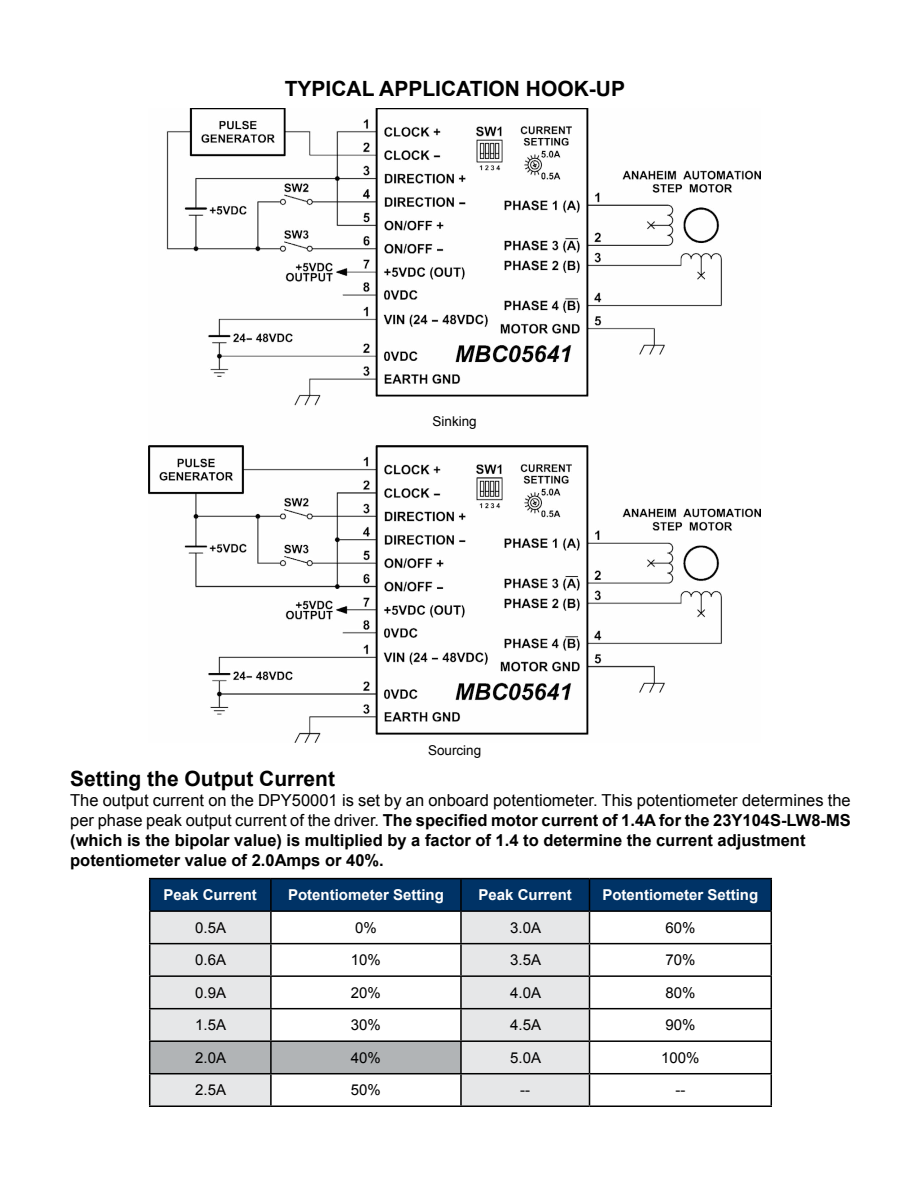
<style>
.page{position:relative;width:918px;height:1188px;background:#fff}
.page>*{position:absolute;margin:0;border:0;box-sizing:border-box;transform-origin:0 0}
.t1{font:700 21px "Arial";color:#000}
.t2{font:700 16.5px/19.8px "Arial";color:#000}
.t3{font:15px "Arial";color:#000}
.t4{font:700 15px "Arial";color:#fff}
.t5{font:13.5px "Arial";color:#000}
.s1{font-weight:400}
</style>
<div class="page">
<img style="left:149px;top:108px;width:611px;height:635px">
<div style="left:150px;top:879px;width:621px;height:31px;background:#036"></div>
<svg style="left:150px;top:912px;width:439px;height:193px;fill:#e6e7e8"></svg>
<div style="left:150px;top:1042px;width:310px;height:31px;background:#b1b4b6"></div>
<hr style="left:149px;top:878px;width:122px;height:1px;background:#000">
<hr style="left:271px;top:878px;width:190px;height:1px;background:#000">
<hr style="left:461px;top:878px;width:129px;height:1px;background:#000">
<hr style="left:590px;top:878px;width:182px;height:1px;background:#000">
<hr style="left:149px;top:910px;width:122px;height:2px;background:#000">
<hr style="left:271px;top:910px;width:190px;height:2px;background:#000">
<hr style="left:461px;top:910px;width:129px;height:2px;background:#000">
<hr style="left:590px;top:910px;width:182px;height:2px;background:#000">
<hr style="left:149px;top:943px;width:122px;height:1px;background:#000">
<hr style="left:271px;top:943px;width:190px;height:1px;background:#000">
<hr style="left:461px;top:943px;width:129px;height:1px;background:#000">
<hr style="left:590px;top:943px;width:182px;height:1px;background:#000">
<hr style="left:149px;top:975px;width:122px;height:2px;background:#000">
<hr style="left:271px;top:975px;width:190px;height:2px;background:#000">
<hr style="left:461px;top:975px;width:129px;height:2px;background:#000">
<hr style="left:590px;top:975px;width:182px;height:2px;background:#000">
<hr style="left:149px;top:1008px;width:122px;height:1px;background:#000">
<hr style="left:271px;top:1008px;width:190px;height:1px;background:#000">
<hr style="left:461px;top:1008px;width:129px;height:1px;background:#000">
<hr style="left:590px;top:1008px;width:182px;height:1px;background:#000">
<hr style="left:149px;top:1040px;width:122px;height:2px;background:#000">
<hr style="left:271px;top:1040px;width:190px;height:2px;background:#000">
<hr style="left:461px;top:1040px;width:129px;height:2px;background:#000">
<hr style="left:590px;top:1040px;width:182px;height:2px;background:#000">
<hr style="left:149px;top:1073px;width:122px;height:1px;background:#000">
<hr style="left:271px;top:1073px;width:190px;height:1px;background:#000">
<hr style="left:461px;top:1073px;width:129px;height:1px;background:#000">
<hr style="left:590px;top:1073px;width:182px;height:1px;background:#000">
<hr style="left:149px;top:1105px;width:122px;height:2px;background:#000">
<hr style="left:271px;top:1105px;width:190px;height:2px;background:#000">
<hr style="left:461px;top:1105px;width:129px;height:2px;background:#000">
<hr style="left:590px;top:1105px;width:182px;height:2px;background:#000">
<hr style="left:149px;top:879px;width:1px;height:31px;background:#000">
<hr style="left:149px;top:912px;width:1px;height:31px;background:#000">
<hr style="left:149px;top:944px;width:1px;height:31px;background:#000">
<hr style="left:149px;top:977px;width:1px;height:31px;background:#000">
<hr style="left:149px;top:1009px;width:1px;height:31px;background:#000">
<hr style="left:149px;top:1042px;width:1px;height:31px;background:#000">
<hr style="left:149px;top:1074px;width:1px;height:31px;background:#000">
<hr style="left:270px;top:879px;width:2px;height:31px;background:#000">
<hr style="left:460px;top:879px;width:2px;height:31px;background:#000">
<hr style="left:589px;top:879px;width:1px;height:31px;background:#000">
<hr style="left:771px;top:879px;width:1px;height:31px;background:#000">
<hr style="left:270px;top:912px;width:2px;height:31px;background:#000">
<hr style="left:460px;top:912px;width:2px;height:31px;background:#000">
<hr style="left:589px;top:912px;width:1px;height:31px;background:#000">
<hr style="left:771px;top:912px;width:1px;height:31px;background:#000">
<hr style="left:270px;top:944px;width:2px;height:31px;background:#000">
<hr style="left:460px;top:944px;width:2px;height:31px;background:#000">
<hr style="left:589px;top:944px;width:1px;height:31px;background:#000">
<hr style="left:771px;top:944px;width:1px;height:31px;background:#000">
<hr style="left:270px;top:977px;width:2px;height:31px;background:#000">
<hr style="left:460px;top:977px;width:2px;height:31px;background:#000">
<hr style="left:589px;top:977px;width:1px;height:31px;background:#000">
<hr style="left:771px;top:977px;width:1px;height:31px;background:#000">
<hr style="left:270px;top:1009px;width:2px;height:31px;background:#000">
<hr style="left:460px;top:1009px;width:2px;height:31px;background:#000">
<hr style="left:589px;top:1009px;width:1px;height:31px;background:#000">
<hr style="left:771px;top:1009px;width:1px;height:31px;background:#000">
<hr style="left:270px;top:1042px;width:2px;height:31px;background:#000">
<hr style="left:460px;top:1042px;width:2px;height:31px;background:#000">
<hr style="left:589px;top:1042px;width:1px;height:31px;background:#000">
<hr style="left:771px;top:1042px;width:1px;height:31px;background:#000">
<hr style="left:270px;top:1074px;width:2px;height:31px;background:#000">
<hr style="left:460px;top:1074px;width:2px;height:31px;background:#000">
<hr style="left:589px;top:1074px;width:1px;height:31px;background:#000">
<hr style="left:771px;top:1074px;width:1px;height:31px;background:#000">
<p class="t1" style="left:285px;top:75px;width:342px">TYPICAL APPLICATION HOOK-UP</p>
<p class="t5" style="left:433px;top:412px;width:46px">Sinking</p>
<p class="t5" style="left:428px;top:741px;width:55px">Sourcing</p>
<p class="t1" style="left:70px;top:765px;width:266px">Setting the Output Current</p>
<p class="t2" style="left:70px;top:791px;width:782px"><span class="s1">The output current on the DPY50001 is set by an onboard potentiometer. This potentiometer determines the per phase peak output current of the driver.</span> The specified motor current of 1.4A for the 23Y104S-LW8-MS (which is the bipolar value) is multiplied by a factor of 1.4 to determine the current adjustment potentiometer value of 2.0Amps or 40%.</p>
<p class="t4" style="left:164px;top:885px;width:95px">Peak Current</p>
<p class="t4" style="left:288px;top:885px;width:157px">Potentiometer Setting</p>
<p class="t4" style="left:479px;top:885px;width:95px">Peak Current</p>
<p class="t4" style="left:602px;top:885px;width:157px">Potentiometer Setting</p>
<p class="t3" style="left:195px;top:918px;width:32px">0.5A</p>
<p class="t3" style="left:355px;top:918px;width:23px">0%</p>
<p class="t3" style="left:510px;top:918px;width:32px">3.0A</p>
<p class="t3" style="left:665px;top:918px;width:32px">60%</p>
<p class="t3" style="left:195px;top:950px;width:32px">0.6A</p>
<p class="t3" style="left:351px;top:950px;width:32px">10%</p>
<p class="t3" style="left:510px;top:950px;width:32px">3.5A</p>
<p class="t3" style="left:665px;top:950px;width:32px">70%</p>
<p class="t3" style="left:195px;top:983px;width:32px">0.9A</p>
<p class="t3" style="left:351px;top:983px;width:32px">20%</p>
<p class="t3" style="left:510px;top:983px;width:32px">4.0A</p>
<p class="t3" style="left:665px;top:983px;width:32px">80%</p>
<p class="t3" style="left:195px;top:1015px;width:32px">1.5A</p>
<p class="t3" style="left:351px;top:1015px;width:32px">30%</p>
<p class="t3" style="left:510px;top:1015px;width:32px">4.5A</p>
<p class="t3" style="left:665px;top:1015px;width:32px">90%</p>
<p class="t3" style="left:195px;top:1048px;width:32px">2.0A</p>
<p class="t3" style="left:351px;top:1048px;width:32px">40%</p>
<p class="t3" style="left:510px;top:1048px;width:32px">5.0A</p>
<p class="t3" style="left:661px;top:1048px;width:40px">100%</p>
<p class="t3" style="left:195px;top:1080px;width:32px">2.5A</p>
<p class="t3" style="left:351px;top:1080px;width:32px">50%</p>
<p class="t3" style="left:520px;top:1080px;width:11px">--</p>
<p class="t3" style="left:675px;top:1080px;width:11px">--</p>
</div>
